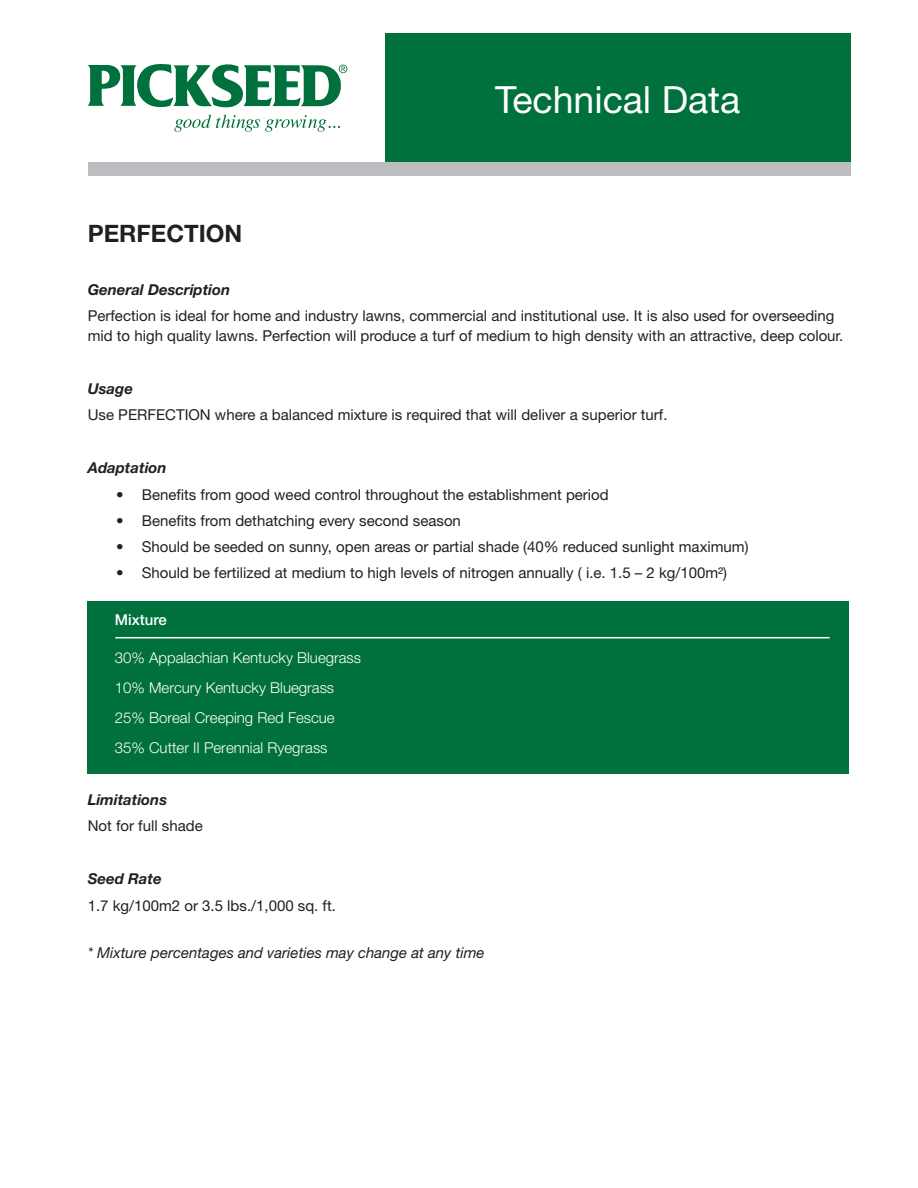
<style>
.page{position:relative;width:918px;height:1188px;background:#fff}
.page>*{position:absolute;margin:0;border:0;box-sizing:border-box;transform-origin:0 0}
.t1{font:37.5px "Helvetica Neue";color:#fff}
.t2{font:700 24px "Helvetica Neue";color:#231f20}
.t3{font:15px/19.5px "Helvetica Neue";color:#231f20}
.t4{font:300 15px/30px "Helvetica Neue";color:#fff}
.t5{font:italic 700 15px "Helvetica Neue";color:#231f20}
.t6{font:italic 15px "Helvetica Neue";color:#231f20}
.t7{font:500 15px "Helvetica Neue";color:#fff}
</style>
<div class="page">
<svg style="left:88px;top:64px;width:259px;height:44px"></svg>
<svg style="left:174px;top:115px;width:166px;height:17px"></svg>
<div style="left:88px;top:162px;width:762px;height:14px;background:#bcbdc0"></div>
<div style="left:385px;top:34px;width:465px;height:128px;background:#00703c"></div>
<div style="left:87px;top:601px;width:761px;height:173px;background:#00703c"></div>
<hr style="left:115px;top:637px;width:715px;height:1px;background:#fff">
<h2 class="t2" style="left:88px;top:218px;width:156px">PERFECTION</h2>
<h1 class="t1" style="left:495px;top:77px;width:247px">Technical Data</h1>
<p class="t5" style="left:88px;top:280px;width:144px">General Description</p>
<p class="t3" style="left:88px;top:306px;width:757px">Perfection is ideal for home and industry lawns, commercial and institutional use. It is also used for overseeding mid to high quality lawns. Perfection will produce a turf of medium to high density with an attractive, deep colour.</p>
<p class="t5" style="left:88px;top:379px;width:47px">Usage</p>
<p class="t3" style="left:88px;top:405px;width:581px">Use PERFECTION where a balanced mixture is required that will deliver a superior turf.</p>
<p class="t5" style="left:88px;top:459px;width:80px">Adaptation</p>
<p class="t3" style="left:116px;top:484px;width:494px">• Benefits from good weed control throughout the establishment period</p>
<p class="t3" style="left:116px;top:510px;width:346px">• Benefits from dethatching every second season</p>
<p class="t3" style="left:116px;top:537px;width:634px">• Should be seeded on sunny, open areas or partial shade (40% reduced sunlight maximum)</p>
<p class="t3" style="left:116px;top:563px;width:612px">• Should be fertilized at medium to high levels of nitrogen annually ( i.e. 1.5 – 2 kg/100m²)</p>
<p class="t7" style="left:115px;top:610px;width:53px">Mixture</p>
<p class="t4" style="left:115px;top:642px;width:248px">30% Appalachian Kentucky Bluegrass 10% Mercury Kentucky Bluegrass 25% Boreal Creeping Red Fescue 35% Cutter II Perennial Ryegrass</p>
<p class="t5" style="left:88px;top:790px;width:81px">Limitations</p>
<p class="t3" style="left:88px;top:816px;width:117px">Not for full shade</p>
<p class="t5" style="left:88px;top:870px;width:75px">Seed Rate</p>
<p class="t3" style="left:88px;top:895px;width:250px">1.7 kg/100m2 or 3.5 lbs./1,000 sq. ft.</p>
<p class="t6" style="left:88px;top:944px;width:398px">* Mixture percentages and varieties may change at any time</p>
</div>
